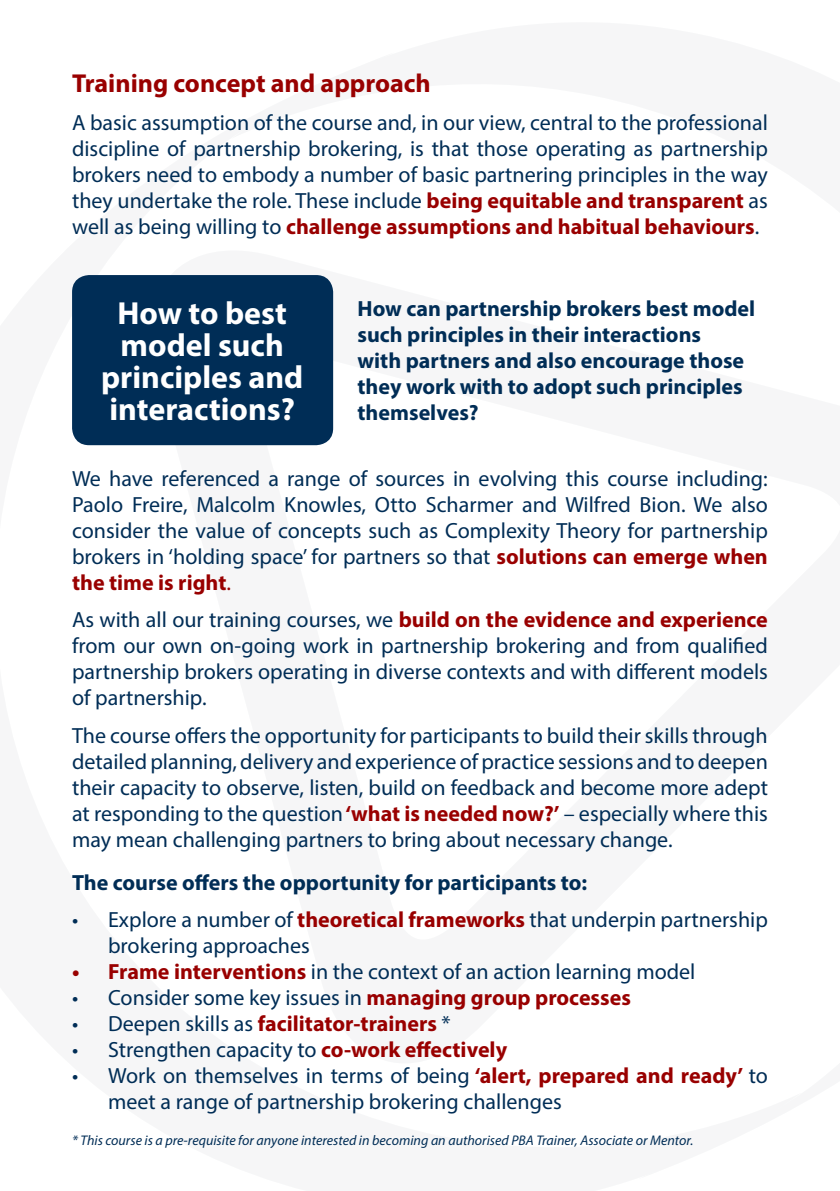
<style>
.page{position:relative;width:840px;height:1191px;background:#fff}
.page>*{position:absolute;margin:0;border:0;box-sizing:border-box;transform-origin:0 0}
.t1{font:700 32px/32px "Myriad Pro";color:#fff;text-align:center}
.t2{font:700 26px "Myriad Pro";color:#900}
.t3{font:22px/26px "Myriad Pro";color:#002d56;text-align:justify}
.t4{font:700 22px/26px "Myriad Pro";color:#002d56}
.t5{font:700 22px "Myriad Pro";color:#900}
.t6{font:italic 14px "Myriad Pro";color:#002d56}
.s1{font-weight:700;color:#900}
.s2{color:#900}
.s3{font-weight:400;color:#002d56}
</style>
<div class="page">
<div style="left:72px;top:275px;width:261px;height:170px;background:#002d56;border-radius:17px"></div>
<p class="t2" style="left:72px;top:66px;width:360px">Training concept and approach</p>
<p class="t3" style="left:72px;top:109px;width:697px">A basic assumption of the course and, in our view, central to the professional discipline of partnership brokering, is that those operating as partnership brokers need to embody a number of basic partnering principles in the way they undertake the role. These include <span class="s1">being equitable and transparent</span> as well as being willing to <span class="s1">challenge assumptions and habitual behaviours</span>.</p>
<p class="t1" style="left:101px;top:296px;width:203px">How to best model such principles and interactions?</p>
<p class="t4" style="left:357px;top:295px;width:399px">How can partnership brokers best model such principles in their interactions<br>with partners and also encourage those they work with to adopt such principles themselves?</p>
<p class="t3" style="left:72px;top:465px;width:697px">We have referenced a range of sources in evolving this course including:<br>Paolo Freire, Malcolm Knowles, Otto Scharmer and Wilfred Bion. We also consider the value of concepts such as Complexity Theory for partnership brokers in ‘holding space’ for partners so that <span class="s1">solutions can emerge when the time is right</span><span class="s2">.</span></p>
<p class="t3" style="left:72px;top:606px;width:697px">As with all our training courses, we <span class="s1">build on the evidence and experience </span>from our own on-going work in partnership brokering and from qualified partnership brokers operating in diverse contexts and with different models of partnership.</p>
<p class="t3" style="left:72px;top:722px;width:697px">The course offers the opportunity for participants to build their skills through detailed planning, delivery and experience of practice sessions and to deepen their capacity to observe, listen, build on feedback and become more adept at responding to the question <span class="s1">‘what is needed now?’</span> – especially where this may mean challenging partners to bring about necessary change.</p>
<p class="t4" style="left:72px;top:868px;width:516px">The course offers the opportunity for participants to:</p>
<p class="t3" style="left:108px;top:906px;width:661px;text-indent:-36px">• Explore a number of <span class="s1">theoretical frameworks</span> that underpin partnership brokering approaches</p>
<p class="t3" style="left:72px;top:958px;width:624px"><span class="s1">• Frame interventions</span> in the context of an action learning model</p>
<p class="t3" style="left:72px;top:984px;width:560px">• Consider some key issues in <span class="s1">managing group processes</span></p>
<p class="t5" style="left:72px;top:1009px;width:380px"><span class="s3">• Deepen skills as</span> facilitator-trainers <span class="s3">*</span></p>
<p class="t3" style="left:72px;top:1036px;width:436px">• Strengthen capacity to <span class="s1">co-work effectively</span></p>
<p class="t3" style="left:108px;top:1062px;width:661px;text-indent:-36px">• Work on themselves in terms of being <span class="s1">‘alert, prepared and ready’</span> to meet a range of partnership brokering challenges</p>
<p class="t6" style="left:72px;top:1132px;width:622px">* This course is a pre-requisite for anyone interested in becoming an authorised PBA Trainer, Associate or Mentor.</p>
</div>
